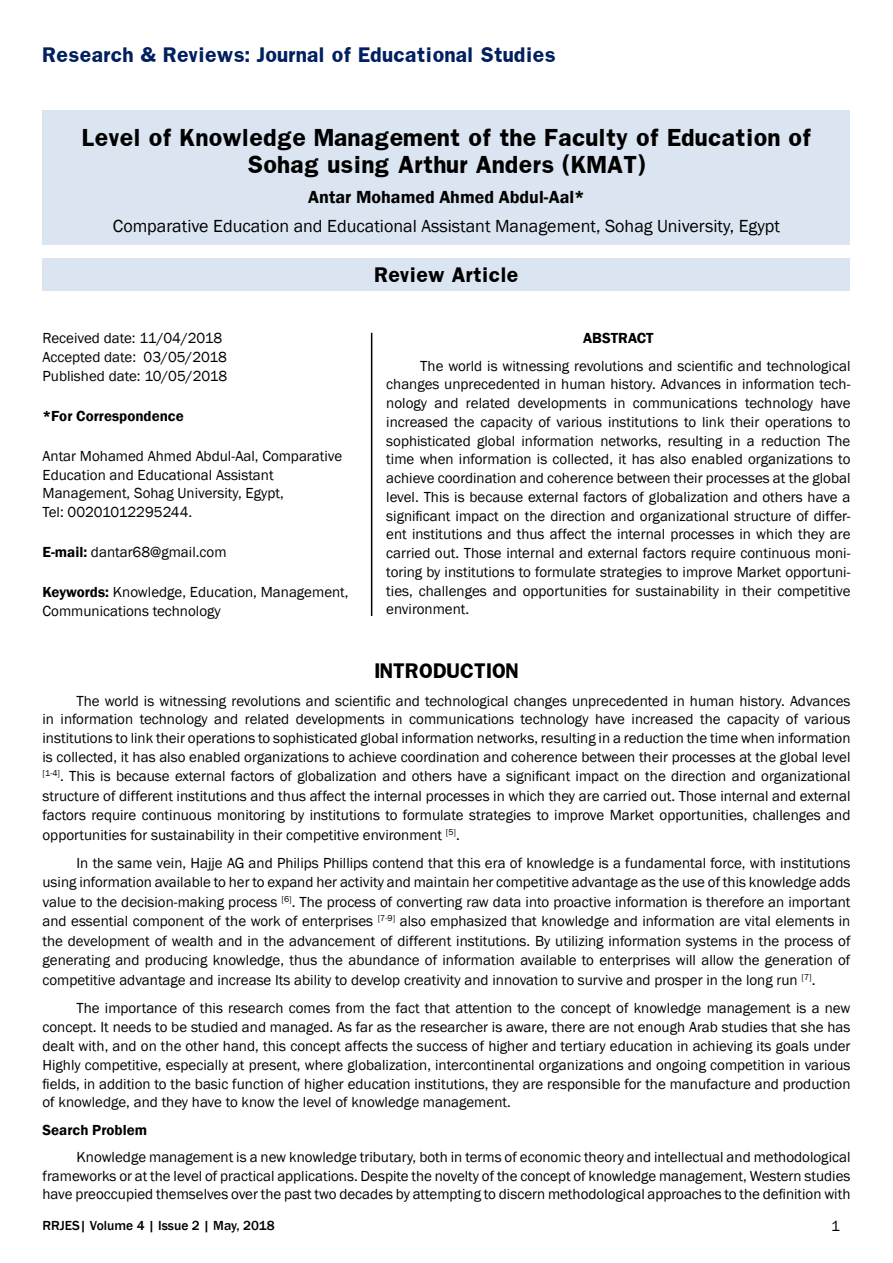
<style>
.page{position:relative;width:893px;height:1263px;background:#fff}
.page>*{position:absolute;margin:0;border:0;box-sizing:border-box;transform-origin:0 0}
.t1{font:700 21px/27px "Franklin";color:#000;text-align:center}
.t2{font:18px "Franklin Gothic";color:#000}
.t3{font:700 18px "Franklin";color:#002060}
.t4{font:600 18px "Franklin Gothic";color:#000}
.SD{font:700 18px "Franklin";color:#000}
.BD{font:15px/18.8px "Franklin Gothic";color:#000;text-align:justify}
.Default{font:600 15px "Franklin Gothic";color:#000}
.SUB-SD{font:600 15px "Franklin Gothic";color:#000}
.t5{font:500 13.5px "Franklin Gothic";color:#000}
.s1{font-weight:600}
</style>
<div class="page">
<div style="left:43px;top:111px;width:807px;height:134px;background:#dbe5f1"></div>
<div style="left:43px;top:258px;width:807px;height:32px;background:#dbe5f1"></div>
<hr style="left:371px;top:333px;width:1px;height:283px;background:#000">
<p class="t3" style="left:43px;top:43px;width:515px">Research &amp; Reviews: Journal of Educational Studies</p>
<p class="t1" style="left:81px;top:124px;width:732px">Level of Knowledge Management of the Faculty of Education of<br>Sohag using Arthur Anders (KMAT)</p>
<p class="t4" style="left:308px;top:186px;width:278px">Antar Mohamed Ahmed Abdul-Aal*</p>
<p class="t2" style="left:113px;top:215px;width:669px">Comparative Education and Educational Assistant Management, Sohag University, Egypt</p>
<p class="SD" style="left:374px;top:262px;width:146px">Review Article</p>
<p class="BD" style="left:43px;top:329px;width:181px">Received date: 11/04/2018</p>
<p class="BD" style="left:43px;top:348px;width:186px">Accepted date: 03/05/2018</p>
<p class="BD" style="left:43px;top:367px;width:186px">Published date: 10/05/2018</p>
<p class="Default" style="left:43px;top:407px;width:143px">*For Correspondence</p>
<p class="BD" style="left:43px;top:447px;width:301px;text-align:left">Antar Mohamed Ahmed Abdul-Aal, Comparative Education and Educational Assistant Management, Sohag University, Egypt,<br>Tel: 00201012295244.</p>
<p class="BD" style="left:43px;top:543px;width:186px"><span class="s1">E-mail:</span> dantar68@gmail.com</p>
<p class="BD" style="left:43px;top:583px;width:308px"><span class="s1">Keywords:</span> Knowledge, Education, Management,<br>Communications technology</p>
<p class="Default" style="left:583px;top:329px;width:72px">ABSTRACT</p>
<p class="BD" style="left:386px;top:356px;width:466px;text-indent:34px">The world is witnessing revolutions and scientific and technological changes unprecedented in human history. Advances in information tech&shy;nology and related developments in communications technology have increased the capacity of various institutions to link their operations to sophisticated global information networks, resulting in a reduction The time when information is collected, it has also enabled organizations to achieve coordination and coherence between their processes at the global level. This is because external factors of globalization and others have a significant impact on the direction and organizational structure of differ&shy;ent institutions and thus affect the internal processes in which they are carried out. Those internal and external factors require continuous moni&shy;toring by institutions to formulate strategies to improve Market opportuni&shy;ties, challenges and opportunities for sustainability in their competitive environment.</p>
<p class="SD" style="left:374px;top:658px;width:146px">INTRODUCTION</p>
<p class="BD" style="left:43px;top:691px;width:809px;line-height:19.2px;text-indent:34px">The world is witnessing revolutions and scientific and technological changes unprecedented in human history. Advances in information technology and related developments in communications technology have increased the capacity of various institutions to link their operations to sophisticated global information networks, resulting in a reduction the time when information is collected, it has also enabled organizations to achieve coordination and coherence between their processes at the global level <sup>[1-4]</sup>. This is because external factors of globalization and others have a significant impact on the direction and organizational structure of different institutions and thus affect the internal processes in which they are carried out. Those internal and external factors require continuous monitoring by institutions to formulate strategies to improve Market opportunities, challenges and opportunities for sustainability in their competitive environment <sup>[5]</sup>.</p>
<p class="BD" style="left:43px;top:853px;width:809px;line-height:19.5px;text-indent:34px">In the same vein, Hajje AG and Philips Phillips contend that this era of knowledge is a fundamental force, with institutions using information available to her to expand her activity and maintain her competitive advantage as the use of this knowledge adds value to the decision-making process <sup>[6]</sup>. The process of converting raw data into proactive information is therefore an important and essential component of the work of enterprises <sup>[7-9]</sup> also emphasized that knowledge and information are vital elements in the development of wealth and in the advancement of different institutions. By utilizing information systems in the process of generating and producing knowledge, thus the abundance of information available to enterprises will allow the generation of competitive advantage and increase Its ability to develop creativity and innovation to survive and prosper in the long run <sup>[7]</sup>.</p>
<p class="BD" style="left:43px;top:999px;width:809px;text-indent:34px">The importance of this research comes from the fact that attention to the concept of knowledge management is a new concept. It needs to be studied and managed. As far as the researcher is aware, there are not enough Arab studies that she has dealt with, and on the other hand, this concept affects the success of higher and tertiary education in achieving its goals under Highly competitive, especially at present, where globalization, intercontinental organizations and ongoing competition in various fields, in addition to the basic function of higher education institutions, they are responsible for the manufacture and production of knowledge, and they have to know the level of knowledge management.</p>
<p class="SUB-SD" style="left:43px;top:1120px;width:106px">Search Problem</p>
<p class="BD" style="left:43px;top:1148px;width:809px;text-indent:34px">Knowledge management is a new knowledge tributary, both in terms of economic theory and intellectual and methodological frameworks or at the level of practical applications. Despite the novelty of the concept of knowledge management, Western studies have preoccupied themselves over the past two decades by attempting to discern methodological approaches to the definition with</p>
<p class="t5" style="left:43px;top:1217px;width:234px">RRJES| Volume 4 | Issue 2 | May, 2018</p>
<p class="BD" style="left:831px;top:1217px;width:10px">1</p>
</div>
